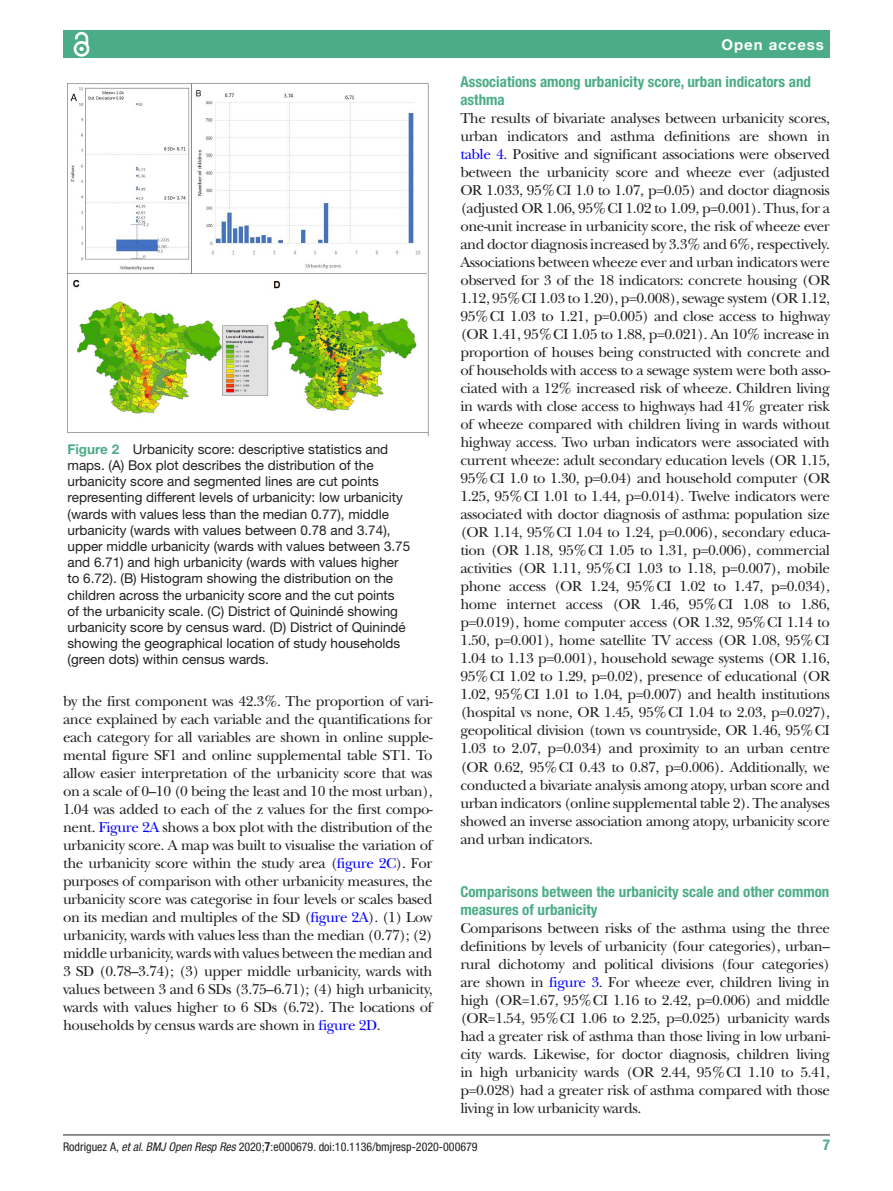
<style>
.page{position:relative;width:893px;height:1191px;background:#fff}
.page>*{position:absolute;margin:0;border:0;box-sizing:border-box;transform-origin:0 0}
.t1{font:15px/18px "New Baskerville";letter-spacing:-.025em;color:#231f20;text-align:justify}
.t2{font:700 condensed 15px/18px "Helvetica Neue LT Std";color:#4bad87}
.t3{font:700 15px "Helvetica Neue LT Std";letter-spacing:.065em;color:#fff}
.t4{font:13.5px/16.2px "Helvetica Neue LT Std";color:#231f20}
.t5{font:condensed 12px "Helvetica Neue LT Std";color:#231f20}
.s1{font-weight:700;color:#4bad87}
.s2{color:#00f}
.s3{font-style:italic}
.s4{font-family:"Helvetica";font-weight:700}
</style>
<div class="page">
<hr style="left:63px;top:1134px;width:767px;height:1px;background:#231f20">
<div style="left:63px;top:31px;width:767px;height:27px;background:#4bad87"></div>
<svg style="left:73px;top:31px;width:17px;height:26px"></svg>
<img style="left:68px;top:83px;width:360px;height:353px">
<p class="t4" style="left:68px;top:441px;width:344px"><span class="s1">Figure 2</span> Urbanicity score: descriptive statistics and maps. (A) Box plot describes the distribution of the urbanicity score and segmented lines are cut points representing different levels of urbanicity: low urbanicity (wards with values less than the median 0.77), middle urbanicity (wards with values between 0.78 and 3.74), upper middle urbanicity (wards with values between 3.75 and 6.71) and high urbanicity (wards with values higher to 6.72). (B) Histogram showing the distribution on the children across the urbanicity score and the cut points<br>of the urbanicity scale. (C) District of Quinindé showing urbanicity score by census ward. (D) District of Quinindé showing the geographical location of study households (green dots) within census wards.</p>
<p class="t1" style="left:63px;top:692px;width:371px">by the first component was 42.3%. The proportion of vari&shy;ance explained by each variable and the quantifications for each category for all variables are shown in online supple&shy;mental figure SF1 and online supplemental table ST1. To allow easier interpretation of the urbanicity score that was on a scale of 0–10 (0 being the least and 10 the most urban), 1.04 was added to each of the z values for the first compo&shy;nent. <span class="s2">Figure 2A</span> shows a box plot with the distribution of the urbanicity score. A map was built to visualise the variation of the urbanicity score within the study area (<span class="s2">figure 2C</span>). For purposes of comparison with other urbanicity measures, the urbanicity score was categorise in four levels or scales based on its median and multiples of the SD (<span class="s2">figure 2A</span>). (1) Low urbanicity, wards with values less than the median (0.77); (2) middle urbanicity, wards with values between the median and 3 SD (0.78–3.74); (3) upper middle urbanicity, wards with values between 3 and 6 SDs (3.75–6.71); (4) high urbanicity, wards with values higher to 6 SDs (6.72). The locations of households by census wards are shown in <span class="s2">figure 2D</span>.</p>
<p class="t3" style="left:721px;top:35px;width:104px">Open access</p>
<p class="t2" style="left:460px;top:73px;width:352px">Associations among urbanicity score, urban indicators and asthma</p>
<p class="t1" style="left:460px;top:109px;width:371px">The results of bivariate analyses between urbanicity scores, urban indicators and asthma definitions are shown in <span class="s2">table 4</span>. Positive and significant associations were observed between the urbanicity score and wheeze ever (adjusted OR 1.033, 95%CI 1.0 to 1.07, p=0.05) and doctor diagnosis (adjusted OR 1.06, 95%CI 1.02 to 1.09, p=0.001). Thus, for a one-unit increase in urbanicity score, the risk of wheeze ever and doctor diagnosis increased by 3.3% and 6%, respectively.<br>Associations between wheeze ever and urban indicators were observed for 3 of the 18 indicators: concrete housing (OR 1.12, 95%CI 1.03 to 1.20), p=0.008), sewage system (OR 1.12, 95%CI 1.03 to 1.21, p=0.005) and close access to highway (OR 1.41, 95%CI 1.05 to 1.88, p=0.021). An 10% increase in proportion of houses being constructed with concrete and of households with access to a sewage system were both asso&shy;ciated with a 12% increased risk of wheeze. Children living in wards with close access to highways had 41% greater risk of wheeze compared with children living in wards without highway access. Two urban indicators were associated with current wheeze: adult secondary education levels (OR 1.15, 95%CI 1.0 to 1.30, p=0.04) and household computer (OR 1.25, 95%CI 1.01 to 1.44, p=0.014). Twelve indicators were associated with doctor diagnosis of asthma: population size (OR 1.14, 95%CI 1.04 to 1.24, p=0.006), secondary educa&shy;tion (OR 1.18, 95%CI 1.05 to 1.31, p=0.006), commercial activities (OR 1.11, 95%CI 1.03 to 1.18, p=0.007), mobile phone access (OR 1.24, 95%CI 1.02 to 1.47, p=0.034), home internet access (OR 1.46, 95%CI 1.08 to 1.86, p=0.019), home computer access (OR 1.32, 95%CI 1.14 to 1.50, p=0.001), home satellite TV access (OR 1.08, 95%CI 1.04 to 1.13 p=0.001), household sewage systems (OR 1.16, 95%CI 1.02 to 1.29, p=0.02), presence of educational (OR 1.02, 95%CI 1.01 to 1.04, p=0.007) and health institutions (hospital vs none, OR 1.45, 95%CI 1.04 to 2.03, p=0.027), geopolitical division (town vs countryside, OR 1.46, 95%CI 1.03 to 2.07, p=0.034) and proximity to an urban centre (OR 0.62, 95%CI 0.43 to 0.87, p=0.006). Additionally, we conducted a bivariate analysis among atopy, urban score and urban indicators (online supplemental table 2). The analyses showed an inverse association among atopy, urbanicity score and urban indicators.</p>
<p class="t2" style="left:460px;top:882px;width:371px">Comparisons between the urbanicity scale and other common measures of urbanicity</p>
<p class="t1" style="left:460px;top:919px;width:371px">Comparisons between risks of the asthma using the three definitions by levels of urbanicity (four categories), urban– rural dichotomy and political divisions (four categories) are shown in <span class="s2">figure 3</span>. For wheeze ever, children living in high (OR=1.67, 95%CI 1.16 to 2.42, p=0.006) and middle (OR=1.54, 95%CI 1.06 to 2.25, p=0.025) urbanicity wards had a greater risk of asthma than those living in low urbani&shy;city wards. Likewise, for doctor diagnosis, children living in high urbanicity wards (OR 2.44, 95%CI 1.10 to 5.41, p=0.028) had a greater risk of asthma compared with those living in low urbanicity wards.</p>
<p class="t5" style="left:63px;top:1139px;width:416px">Rodriguez A, <span class="s3">et al</span>. <span class="s3">BMJ Open Resp Res</span> 2020;<span class="s4">7</span>:e000679. doi:10.1136/bmjresp-2020-000679</p>
<p class="t2" style="left:823px;top:1135px;width:9px">7</p>
</div>
